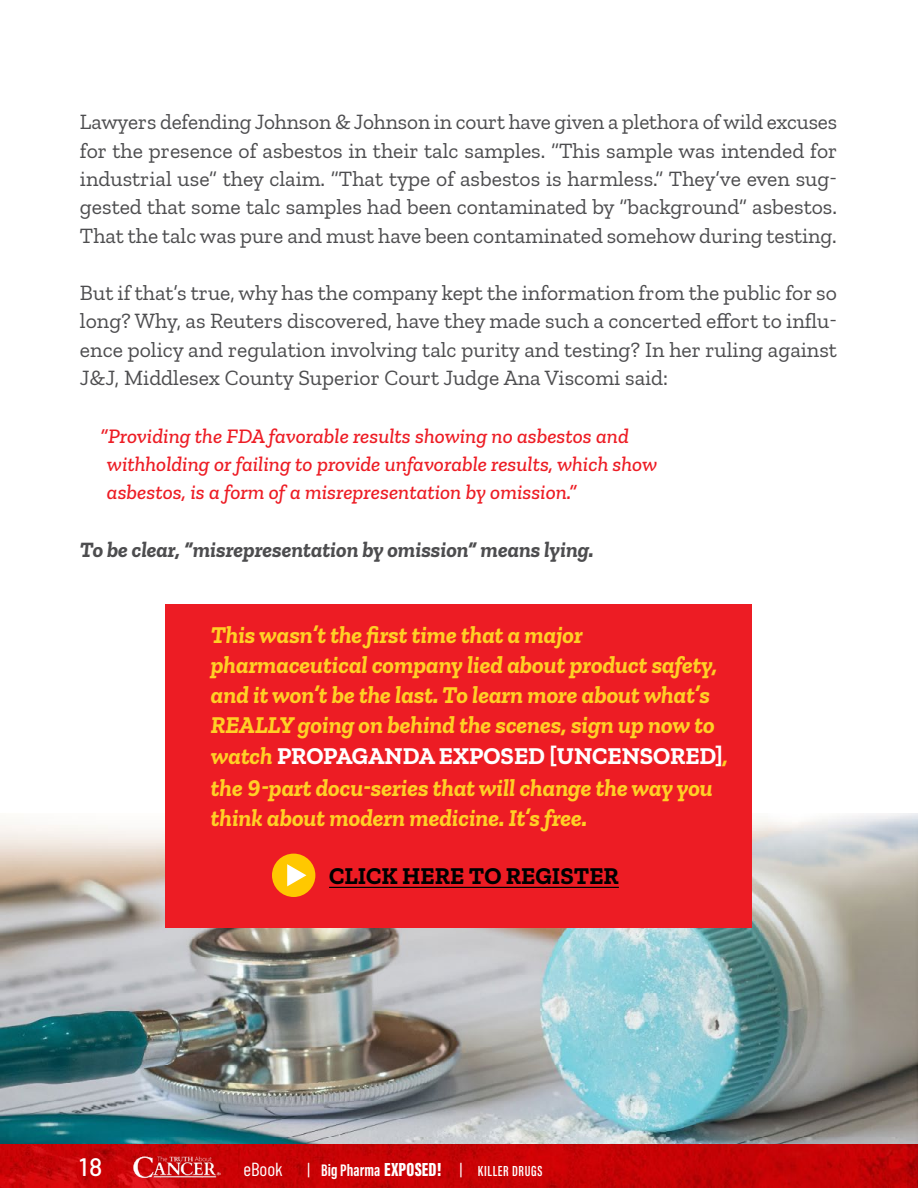
<style>
.page{position:relative;width:918px;height:1188px;background:#fff}
.page>*{position:absolute;margin:0;border:0;box-sizing:border-box;transform-origin:0 0}
.t1{font:500 25.2px "Barlow";color:#fff}
.t2{font:italic 700 24px/30.5px "Zilla Slab";color:#ffd026}
.t3{font:700 24px "Zilla Slab";color:#000}
.t4{font:21.75px/28.5px "Zilla Slab";color:#4d4d4f;text-align:justify}
.t5{font:italic 700 21.75px "Zilla Slab";color:#4d4d4f}
.t6{font:italic 500 21px/28.5px "Zilla Slab";color:#ed1c24}
.t7{font:18.9px "Barlow Condensed";color:#fff}
.t8{font:15px "Acumin Variable Concept";letter-spacing:.045em;color:#fff}
.s1{font-style:normal;color:#fff}
.s2{font-family:"Barlow Condensed";font-size:17.25px}
.s3{font-size:17.25px}
.s4{font-size:19.5px}
</style>
<div class="page">
<img style="left:0;top:777px;width:918px;height:367px">
<div style="left:166px;top:604px;width:586px;height:261px;background:#ed1c24"></div>
<div style="left:166px;top:850px;width:586px;height:78px;background:#ed1c24"></div>
<hr style="left:329px;top:887px;width:290px;height:1px;background:#000">
<div style="left:272px;top:854px;width:43px;height:43px;background:#ffc800;border-radius:50%"></div>
<svg style="left:287px;top:864px;width:19px;height:22px"></svg>
<img style="left:0;top:1144px;width:918px;height:44px">
<img style="left:133px;top:1156px;width:88px;height:22px">
<p class="t4" style="left:80px;top:108px;width:759px">Lawyers defending Johnson &amp; Johnson in court have given a plethora of wild excuses for the presence of asbestos in their talc samples. “This sample was intended for industrial use” they claim. “That type of asbestos is harmless.” They’ve even sug&shy;gested that some talc samples had been contaminated by “background” asbestos.<br>That the talc was pure and must have been contaminated somehow during testing.</p>
<p class="t4" style="left:80px;top:279px;width:759px">But if that’s true, why has the company kept the information from the public for so long? Why, as Reuters discovered, have they made such a concerted effort to influ&shy;ence policy and regulation involving talc purity and testing? In her ruling against J&amp;J, Middlesex County Superior Court Judge Ana Viscomi said:</p>
<p class="t6" style="left:107px;top:421px;width:552px;text-indent:-7px">“Providing the FDA favorable results showing no asbestos and withholding or failing to provide unfavorable results, which show asbestos, is a form of a misrepresentation by omission.”</p>
<p class="t5" style="left:80px;top:537px;width:515px">To be clear, “misrepresentation by omission” means lying.</p>
<p class="t2" style="left:211px;top:620px;width:519px">This wasn’t the first time that a major pharmaceutical company lied about product safety, and it won’t be the last. To learn more about what’s REALLY going on behind the scenes, sign up now to watch <span class="s1">PROPAGANDA EXPOSED [UNCENSORED]</span>, the 9-part docu-series that will change the way you think about modern medicine. It’s free.</p>
<p class="t3" style="left:329px;top:863px;width:291px">CLICK HERE TO REGISTER</p>
<p class="t1" style="left:79px;top:1149px;width:25px">18</p>
<p class="t7" style="left:243px;top:1156px;width:41px">eBook</p>
<p class="t8" style="left:308px;top:1160px;width:236px"><span class="s2">|</span> <span class="s3">BIG PHARMA</span> <span class="s4">EXPOSED!</span> <span class="s2">|</span> KILLER DRU GS</p>
</div>
